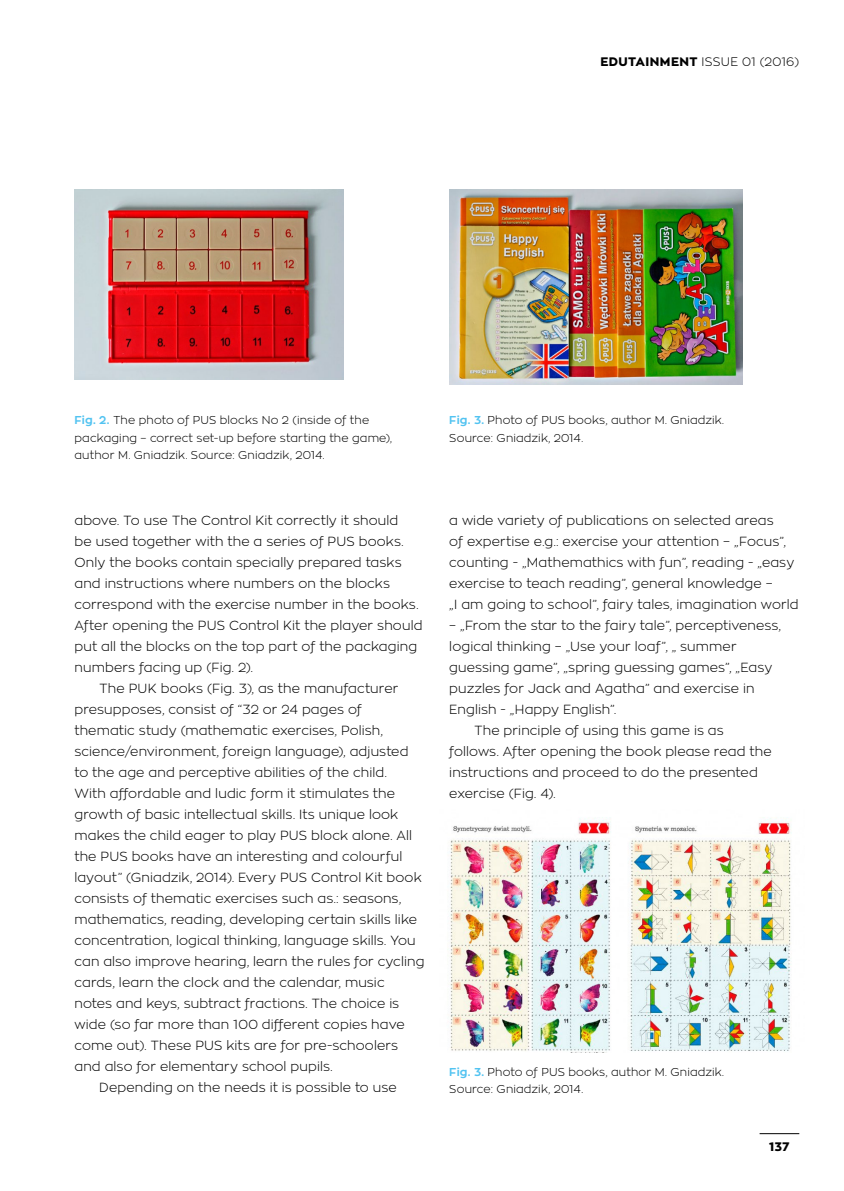
<style>
.page{position:relative;width:844px;height:1191px;background:#fff}
.page>*{position:absolute;margin:0;border:0;box-sizing:border-box;transform-origin:0 0}
.t1{font:300 13.12px/21px "Zona Pro";letter-spacing:.01em;color:#000}
.t2{font:300 12.25px "Zona Pro";letter-spacing:.015em;color:#000}
.t3{font:800 12.25px "Zona Pro";color:#000}
.t4{font:300 11.38px/17.5px "Zona Pro";letter-spacing:.015em;color:#000}
.s1{font-weight:800}
.s2{font-weight:700;color:#52c3f1}
</style>
<div class="page">
<hr style="left:759px;top:1133px;width:40px;height:1px;background:#000">
<img style="left:74px;top:189px;width:269px;height:190px">
<img style="left:449px;top:189px;width:293px;height:195px">
<img style="left:450px;top:817px;width:342px;height:234px">
<p class="t2" style="left:600px;top:54px;width:200px"><span class="s1">EDUTAINMENT</span> ISSUE 01 (2016)</p>
<p class="t4" style="left:74px;top:411px;width:319px"><span class="s2">Fig. 2.</span> The photo of PUS blocks No 2 (inside of the packaging – correct set-up before starting the game), author M. Gniadzik. Source: Gniadzik, 2014.</p>
<p class="t4" style="left:449px;top:411px;width:276px"><span class="s2">Fig. 3.</span> Photo of PUS books, author M. Gniadzik.<br>Source: Gniadzik, 2014.</p>
<p class="t1" style="left:74px;top:510px;width:325px">above. To use The Control Kit correctly it should</p>
<p class="t1" style="left:74px;top:531px;width:330px">be used together with the a series of PUS books.</p>
<p class="t1" style="left:74px;top:552px;width:328px">Only the books contain specially prepared tasks</p>
<p class="t1" style="left:74px;top:573px;width:317px">and instructions where numbers on the blocks</p>
<p class="t1" style="left:74px;top:594px;width:345px">correspond with the exercise number in the books.</p>
<p class="t1" style="left:74px;top:615px;width:349px">After opening the PUS Control Kit the player should</p>
<p class="t1" style="left:74px;top:636px;width:344px">put all the blocks on the top part of the packaging</p>
<p class="t1" style="left:74px;top:657px;width:180px">numbers facing up (Fig. 2).</p>
<p class="t1" style="left:99px;top:678px;width:301px">The PUK books (Fig. 3), as the manufacturer</p>
<p class="t1" style="left:74px;top:699px;width:289px">presupposes, consist of “32 or 24 pages of</p>
<p class="t1" style="left:74px;top:720px;width:310px">thematic study (mathematic exercises, Polish,</p>
<p class="t1" style="left:74px;top:741px;width:335px">science/environment, foreign language), adjusted</p>
<p class="t1" style="left:74px;top:762px;width:314px">to the age and perceptive abilities of the child.</p>
<p class="t1" style="left:74px;top:783px;width:322px">With affordable and ludic form it stimulates the</p>
<p class="t1" style="left:74px;top:804px;width:325px">growth of basic intellectual skills. Its unique look</p>
<p class="t1" style="left:74px;top:825px;width:339px">makes the child eager to play PUS block alone. All</p>
<p class="t1" style="left:74px;top:846px;width:329px">the PUS books have an interesting and colourful</p>
<p class="t1" style="left:74px;top:867px;width:348px">layout” (Gniadzik, 2014). Every PUS Control Kit book</p>
<p class="t1" style="left:74px;top:888px;width:328px">consists of thematic exercises such as.: seasons,</p>
<p class="t1" style="left:74px;top:909px;width:344px">mathematics, reading, developing certain skills like</p>
<p class="t1" style="left:74px;top:930px;width:343px">concentration, logical thinking, language skills. You</p>
<p class="t1" style="left:74px;top:951px;width:351px">can also improve hearing, learn the rules for cycling</p>
<p class="t1" style="left:74px;top:972px;width:311px">cards, learn the clock and the calendar, music</p>
<p class="t1" style="left:74px;top:993px;width:326px">notes and keys, subtract fractions. The choice is</p>
<p class="t1" style="left:74px;top:1014px;width:332px">wide (so far more than 100 different copies have</p>
<p class="t1" style="left:74px;top:1035px;width:325px">come out). These PUS kits are for pre-schoolers</p>
<p class="t1" style="left:74px;top:1056px;width:259px">and also for elementary school pupils.</p>
<p class="t1" style="left:99px;top:1077px;width:299px">Depending on the needs it is possible to use</p>
<p class="t1" style="left:449px;top:510px;width:351px">a wide variety of publications on selected areas<br>of expertise e.g.: exercise your attention – „Focus”, counting - „Mathemathics with fun”, reading - „easy exercise to teach reading”, general knowledge –<br>„I am going to school”, fairy tales, imagination world</p>
<p class="t1" style="left:449px;top:615px;width:333px">– „From the star to the fairy tale”, perceptiveness,</p>
<p class="t1" style="left:449px;top:636px;width:289px">logical thinking – „Use your loaf”, „ summer</p>
<p class="t1" style="left:449px;top:657px;width:324px">guessing game”, „spring guessing games”, „Easy</p>
<p class="t1" style="left:449px;top:678px;width:307px">puzzles for Jack and Agatha” and exercise in</p>
<p class="t1" style="left:449px;top:699px;width:168px">English - „Happy English”.</p>
<p class="t1" style="left:474px;top:720px;width:251px">The principle of using this game is as</p>
<p class="t1" style="left:449px;top:741px;width:324px">follows. After opening the book please read the</p>
<p class="t1" style="left:449px;top:762px;width:310px">instructions and proceed to do the presented</p>
<p class="t1" style="left:449px;top:783px;width:108px">exercise (Fig. 4).</p>
<p class="t4" style="left:449px;top:1062px;width:276px"><span class="s2">Fig. 3.</span> Photo of PUS books, author M. Gniadzik.<br>Source: Gniadzik, 2014.</p>
<p class="t3" style="left:769px;top:1139px;width:22px">137</p>
</div>
